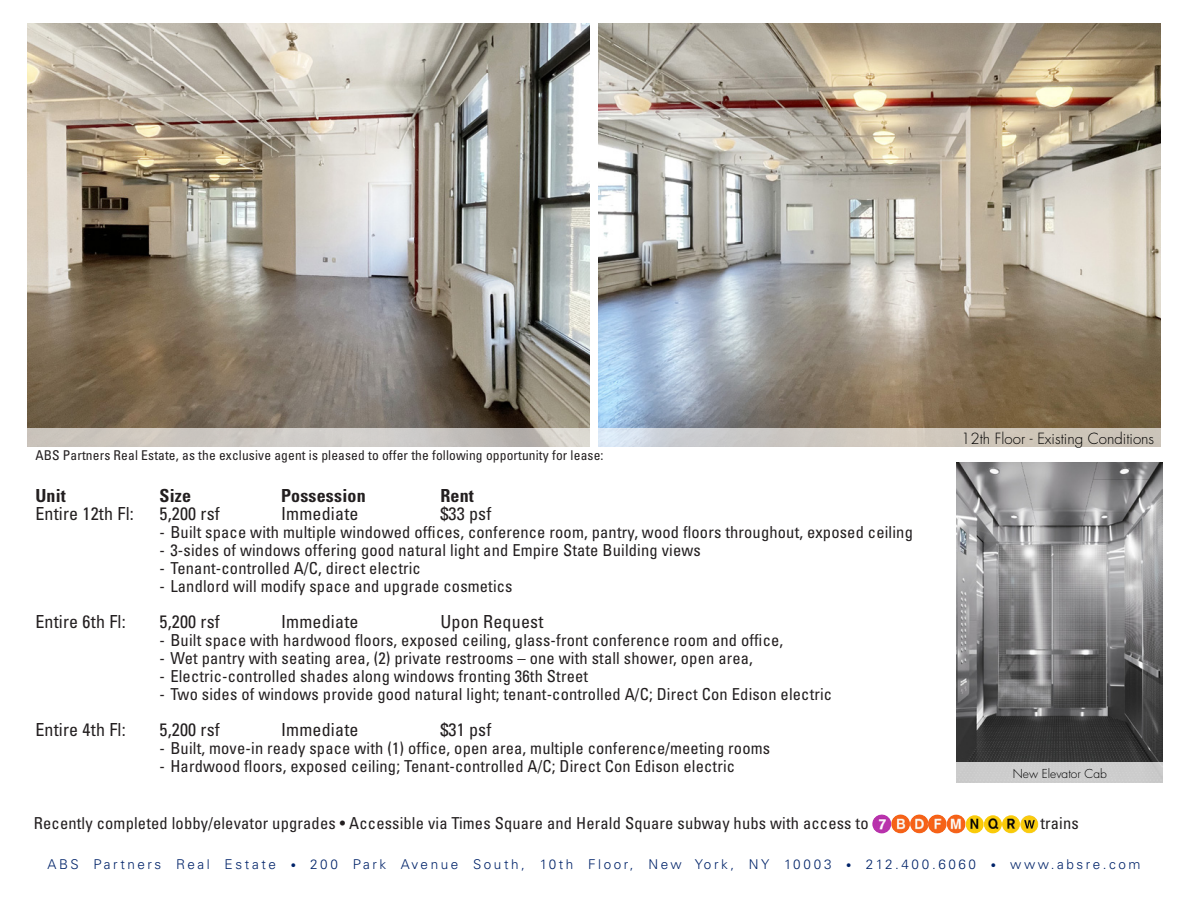
<style>
.page{position:relative;width:1188px;height:918px;background:#fff}
.page>*{position:absolute;margin:0;border:0;box-sizing:border-box;transform-origin:0 0}
.t1{font:condensed 18px "Univers LT Std";letter-spacing:.01em;color:#231f20}
.t2{font:700 condensed 18px "Univers LT Std";letter-spacing:.01em;color:#231f20}
.t3{font:condensed 16.5px "Univers LT Std";letter-spacing:.01em;color:#231f20}
.t4{font:300 15px "Futura Std";color:#000}
.t5{font:300 13.5px "Univers LT Std";letter-spacing:.19em;color:#002369}
.t6{font:condensed 13.5px "Univers LT Std";letter-spacing:.01em;color:#231f20}
.t7{font:300 12px "Futura Std";color:#000}
.s1{font-size:10.5px}
</style>
<div class="page">
<img style="left:27px;top:23px;width:563px;height:405px">
<img style="left:598px;top:23px;width:563px;height:405px">
<svg style="left:27px;top:428px;width:1134px;height:19px;background:#cdc8c3"></svg>
<img style="left:872px;top:814px;width:148px;height:19px">
<svg style="left:891px;top:814px;width:19px;height:19px"></svg>
<svg style="left:910px;top:814px;width:19px;height:19px"></svg>
<svg style="left:928px;top:815px;width:19px;height:18px"></svg>
<svg style="left:947px;top:815px;width:19px;height:18px"></svg>
<svg style="left:966px;top:815px;width:18px;height:18px"></svg>
<svg style="left:984px;top:815px;width:18px;height:18px"></svg>
<svg style="left:1002px;top:815px;width:18px;height:18px"></svg>
<img style="left:1020px;top:815px;width:18px;height:18px;border-radius:9px">
<img style="left:957px;top:463px;width:205px;height:300px">
<div style="left:957px;top:763px;width:206px;height:20px;background:#cdcdcd"></div>
<p class="t6" style="left:35px;top:447px;width:570px">ABS Partners Real Estate, as the exclusive agent is pleased to offer the following opportunity for lease:</p>
<p class="t2" style="left:35px;top:484px;width:32px">Unit</p>
<p class="t2" style="left:160px;top:484px;width:33px">Size</p>
<p class="t2" style="left:281px;top:484px;width:86px">Possession</p>
<p class="t2" style="left:440px;top:484px;width:35px">Rent</p>
<p class="t1" style="left:35px;top:502px;width:100px">Entire 12th Fl:</p>
<p class="t1" style="left:160px;top:502px;width:62px">5,200 rsf</p>
<p class="t1" style="left:281px;top:502px;width:79px">Immediate</p>
<p class="t1" style="left:440px;top:502px;width:53px">$33 psf</p>
<p class="t3" style="left:160px;top:521px;width:755px">- Built space with multiple windowed offices, conference room, pantry, wood floors throughout, exposed ceiling</p>
<p class="t3" style="left:160px;top:539px;width:543px">- 3-sides of windows offering good natural light and Empire State Building views</p>
<p class="t3" style="left:160px;top:557px;width:263px">- Tenant-controlled A/C, direct electric</p>
<p class="t3" style="left:160px;top:575px;width:355px">- Landlord will modify space and upgrade cosmetics</p>
<p class="t1" style="left:35px;top:610px;width:92px">Entire 6th Fl:</p>
<p class="t1" style="left:160px;top:610px;width:62px">5,200 rsf</p>
<p class="t1" style="left:281px;top:610px;width:79px">Immediate</p>
<p class="t1" style="left:440px;top:610px;width:104px">Upon Request</p>
<p class="t3" style="left:160px;top:629px;width:625px">- Built space with hardwood floors, exposed ceiling, glass-front conference room and office,</p>
<p class="t3" style="left:160px;top:647px;width:595px">- Wet pantry with seating area, (2) private restrooms – one with stall shower, open area,</p>
<p class="t3" style="left:160px;top:665px;width:430px">- Electric-controlled shades along windows fronting 36th Street</p>
<p class="t3" style="left:160px;top:683px;width:674px">- Two sides of windows provide good natural light; tenant-controlled A/C; Direct Con Edison electric</p>
<p class="t1" style="left:35px;top:718px;width:92px">Entire 4th Fl:</p>
<p class="t1" style="left:160px;top:718px;width:62px">5,200 rsf</p>
<p class="t1" style="left:281px;top:718px;width:79px">Immediate</p>
<p class="t1" style="left:440px;top:718px;width:53px">$31 psf</p>
<p class="t3" style="left:160px;top:737px;width:612px">- Built, move-in ready space with (1) office, open area, multiple conference/meeting rooms</p>
<p class="t3" style="left:160px;top:755px;width:577px">- Hardwood floors, exposed ceiling; Tenant-controlled A/C; Direct Con Edison electric</p>
<p class="t4" style="left:961px;top:430px;width:195px">12th Floor - Existing Conditions</p>
<p class="t7" style="left:1013px;top:766px;width:95px">New Elevator Cab</p>
<p class="t3" style="left:34px;top:813px;width:836px">Recently completed lobby/elevator upgrades • Accessible via Times Square and Herald Square subway hubs with access to</p>
<p class="t3" style="left:1040px;top:813px;width:40px">trains</p>
<p class="t5" style="left:47px;top:856px;width:1095px">ABS Partners Real Estate <span class="s1">•</span> 200 Park Avenue South, 10th Floor, New York, NY 10003 <span class="s1">•</span> 212.400.6060 <span class="s1">•</span> www.absre.com</p>
</div>
